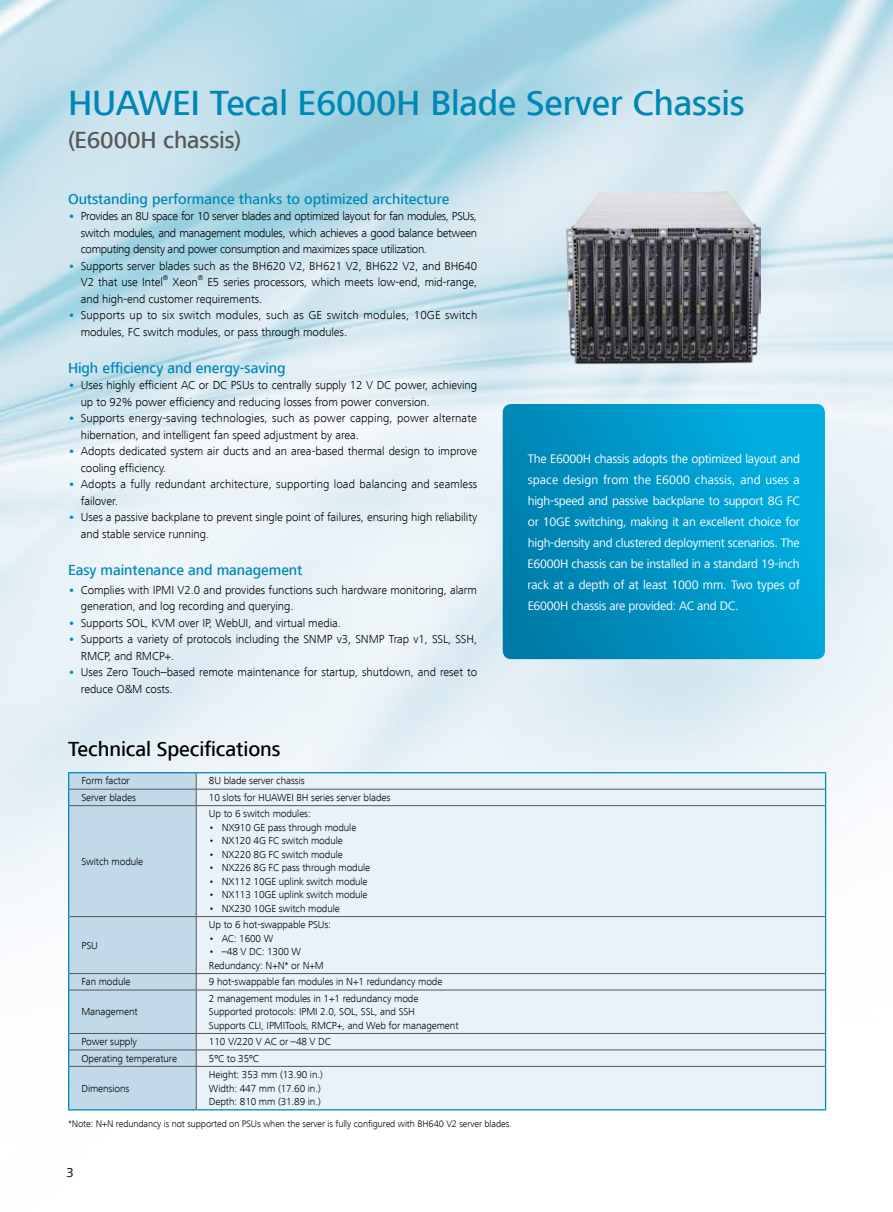
<style>
.page{position:relative;width:893px;height:1212px;background:#fff}
.page>*{position:absolute;margin:0;border:0;box-sizing:border-box;transform-origin:0 0}
.t1{font:500 36px "Frutiger Next LT";letter-spacing:-.005em;color:#0087b6}
.t2{font:500 24px "Frutiger Next LT";letter-spacing:-.005em;color:#595757}
.t3{font:500 21px "Frutiger Next LT";letter-spacing:-.005em;color:#000}
.t4{font:500 15px "Frutiger Next LT";letter-spacing:-.005em;color:#0087b6}
.t5{font:13.5px "Frutiger Next LT";color:#000}
.t6{font:12.75px/21px "Frutiger Next LT";letter-spacing:-.02em;color:#fff;text-align:justify}
.t7{font:300 12px/16.5px "Frutiger Next LT";letter-spacing:-.005em;color:#000}
.t8{font:300 12px/16.5px "Frutiger Next LT";letter-spacing:.015em;color:#000}
.t9{font:300 10.5px/13.5px "Frutiger Next LT";letter-spacing:-.01em;color:#000}
.t10{font:300 9.75px "Frutiger Next LT";letter-spacing:-.01em;color:#000}
.t11{font:300 7.05px "Frutiger Next LT";color:#000}
.s1{font-weight:700;color:#0087b6}
</style>
<div class="page">
<img style="left:567px;top:191px;width:194px;height:173px">
<svg style="left:503px;top:404px;width:322px;height:255px;background:#0096c6"></svg>
<div style="left:197px;top:773px;width:628px;height:336px;background:#e9f2f8"></div>
<hr style="left:196px;top:789px;width:629px;height:1px;background:#595757">
<hr style="left:196px;top:805px;width:629px;height:1px;background:#595757">
<hr style="left:196px;top:916px;width:629px;height:1px;background:#595757">
<hr style="left:196px;top:973px;width:629px;height:1px;background:#595757">
<hr style="left:196px;top:990px;width:629px;height:1px;background:#595757">
<hr style="left:196px;top:1033px;width:629px;height:1px;background:#595757">
<hr style="left:196px;top:1049px;width:629px;height:1px;background:#595757">
<hr style="left:196px;top:1066px;width:629px;height:1px;background:#595757">
<hr style="left:68px;top:772px;width:128px;height:1px;background:#0087b6">
<hr style="left:196px;top:772px;width:630px;height:1px;background:#0087b6">
<svg style="left:825px;top:773px;width:1px;height:33px"></svg>
<hr style="left:825px;top:806px;width:1px;height:110px;background:#0087b6">
<hr style="left:825px;top:916px;width:1px;height:57px;background:#0087b6">
<svg style="left:825px;top:973px;width:1px;height:17px"></svg>
<hr style="left:825px;top:990px;width:1px;height:43px;background:#0087b6">
<svg style="left:68px;top:773px;width:129px;height:336px;background:#bbd4e2"></svg>
<svg style="left:825px;top:1033px;width:1px;height:33px"></svg>
<hr style="left:68px;top:1066px;width:1px;height:43px;background:#0087b6">
<hr style="left:825px;top:1066px;width:1px;height:43px;background:#0087b6">
<hr style="left:68px;top:1109px;width:128px;height:1px;background:#0087b6">
<hr style="left:196px;top:1109px;width:630px;height:1px;background:#0087b6">
<h1 class="t1" style="left:68px;top:83px;width:678px">HUAWEI Tecal E6000H Blade Server Chassis</h1>
<h2 class="t2" style="left:68px;top:127px;width:175px">(E6000H chassis)</h2>
<p class="t4" style="left:68px;top:191px;width:383px">Outstanding performance thanks to optimized architecture</p>
<p class="t7" style="left:81px;top:208px;width:398px;text-align:justify;text-indent:-13px"><span class="s1">•</span> Provides an 8U space for 10 server blades and optimized layout for fan modules, PSUs, switch modules, and management modules, which achieves a good balance between computing density and power consumption and maximizes space utilization.</p>
<p class="t7" style="left:81px;top:257px;width:398px;text-indent:-13px"><span class="s1">•</span> Supports server blades such as the BH620 V2, BH621 V2, BH622 V2, and BH640<br>V2 that use Intel</p>
<p class="t11" style="left:163px;top:274px;width:7px">®</p>
<p class="t7" style="left:173px;top:274px;width:27px">Xeon</p>
<p class="t11" style="left:198px;top:274px;width:7px">®</p>
<p class="t7" style="left:81px;top:274px;width:398px;text-indent:127px">E5 series processors, which meets low-end, mid-range, and high-end customer requirements.</p>
<p class="t8" style="left:81px;top:307px;width:398px;text-indent:-13px"><span class="s1">•</span> Supports up to six switch modules, such as GE switch modules, 10GE switch modules, FC switch modules, or pass through modules.</p>
<p class="t4" style="left:68px;top:360px;width:219px">High efficiency and energy-saving</p>
<p class="t7" style="left:81px;top:377px;width:398px;text-indent:-13px"><span class="s1">•</span> Uses highly efficient AC or DC PSUs to centrally supply 12 V DC power, achieving up to 92% power efficiency and reducing losses from power conversion.</p>
<p class="t7" style="left:81px;top:410px;width:398px;text-indent:-13px"><span class="s1">•</span> Supports energy-saving technologies, such as power capping, power alternate hibernation, and intelligent fan speed adjustment by area.</p>
<p class="t7" style="left:81px;top:443px;width:398px;text-indent:-13px"><span class="s1">•</span> Adopts dedicated system air ducts and an area-based thermal design to improve cooling efficiency.</p>
<p class="t7" style="left:81px;top:476px;width:398px;text-indent:-13px"><span class="s1">•</span> Adopts a fully redundant architecture, supporting load balancing and seamless failover.</p>
<p class="t7" style="left:81px;top:509px;width:398px;text-indent:-13px"><span class="s1">•</span> Uses a passive backplane to prevent single point of failures, ensuring high reliability and stable service running.</p>
<p class="t4" style="left:68px;top:562px;width:236px">Easy maintenance and management</p>
<p class="t7" style="left:81px;top:582px;width:398px;text-indent:-13px"><span class="s1">•</span> Complies with IPMI V2.0 and provides functions such hardware monitoring, alarm generation, and log recording and querying.</p>
<p class="t7" style="left:68px;top:615px;width:274px"><span class="s1">•</span> Supports SOL, KVM over IP, WebUI, and virtual media.</p>
<p class="t7" style="left:81px;top:631px;width:398px;text-indent:-13px"><span class="s1">•</span> Supports a variety of protocols including the SNMP v3, SNMP Trap v1, SSL, SSH,<br>RMCP, and RMCP+.</p>
<p class="t7" style="left:81px;top:664px;width:398px;text-indent:-13px"><span class="s1">•</span> Uses Zero Touch–based remote maintenance for startup, shutdown, and reset to reduce O&amp;M costs.</p>
<p class="t6" style="left:528px;top:448px;width:274px">The E6000H chassis adopts the optimized layout and space design from the E6000 chassis, and uses a high-speed and passive backplane to support 8G FC or 10GE switching, making it an excellent choice for high-density and clustered deployment scenarios. The E6000H chassis can be installed in a standard 19-inch rack at a depth of at least 1000 mm. Two types of E6000H chassis are provided: AC and DC.</p>
<h3 class="t3" style="left:68px;top:738px;width:214px">Technical Specifications</h3>
<p class="t9" style="left:81px;top:774px;width:50px">Form factor</p>
<p class="t9" style="left:209px;top:774px;width:97px">8U blade server chassis</p>
<p class="t9" style="left:81px;top:791px;width:56px">Server blades</p>
<p class="t9" style="left:209px;top:791px;width:183px">10 slots for HUAWEI BH series server blades</p>
<p class="t9" style="left:81px;top:854px;width:63px">Switch module</p>
<p class="t9" style="left:81px;top:938px;width:18px">PSU</p>
<p class="t9" style="left:209px;top:807px;width:103px">Up to 6 switch modules:</p>
<p class="t9" style="left:209px;top:821px;width:149px">• NX910 GE pass through module</p>
<p class="t9" style="left:209px;top:834px;width:135px">• NX120 4G FC switch module</p>
<p class="t9" style="left:209px;top:848px;width:135px">• NX220 8G FC switch module</p>
<p class="t9" style="left:209px;top:861px;width:163px">• NX226 8G FC pass through module</p>
<p class="t9" style="left:209px;top:875px;width:160px">• NX112 10GE uplink switch module</p>
<p class="t9" style="left:209px;top:888px;width:160px">• NX113 10GE uplink switch module</p>
<p class="t9" style="left:209px;top:902px;width:132px">• NX230 10GE switch module</p>
<p class="t9" style="left:209px;top:918px;width:124px">Up to 6 hot-swappable PSUs:</p>
<p class="t9" style="left:209px;top:932px;width:66px">• AC: 1600 W</p>
<p class="t9" style="left:209px;top:945px;width:116px">• –48 V DC: 1300 W<br>Redundancy: N+N* or N+M</p>
<p class="t9" style="left:81px;top:975px;width:51px">Fan module</p>
<p class="t9" style="left:209px;top:975px;width:235px">9 hot-swappable fan modules in N+1 redundancy mode</p>
<p class="t9" style="left:81px;top:1005px;width:58px">Management</p>
<p class="t9" style="left:209px;top:991px;width:251px">2 management modules in 1+1 redundancy mode<br>Supported protocols: IPMI 2.0, SOL, SSL, and SSH<br>Supports CLI, IPMITools, RMCP+, and Web for management</p>
<p class="t9" style="left:81px;top:1035px;width:57px">Power supply</p>
<p class="t9" style="left:209px;top:1035px;width:123px">110 V/220 V AC or –48 V DC</p>
<p class="t9" style="left:81px;top:1051px;width:97px">Operating temperature</p>
<p class="t9" style="left:209px;top:1051px;width:52px">5ºC to 35ºC</p>
<p class="t9" style="left:81px;top:1081px;width:49px">Dimensions</p>
<p class="t9" style="left:209px;top:1068px;width:115px">Height: 353 mm (13.90 in.)<br>Width: 447 mm (17.60 in.)<br>Depth: 810 mm (31.89 in.)</p>
<p class="t10" style="left:68px;top:1118px;width:445px">*Note: N+N redundancy is not supported on PSUs when the server is fully configured with BH640 V2 server blades.</p>
<p class="t5" style="left:66px;top:1165px;width:9px">3</p>
</div>
